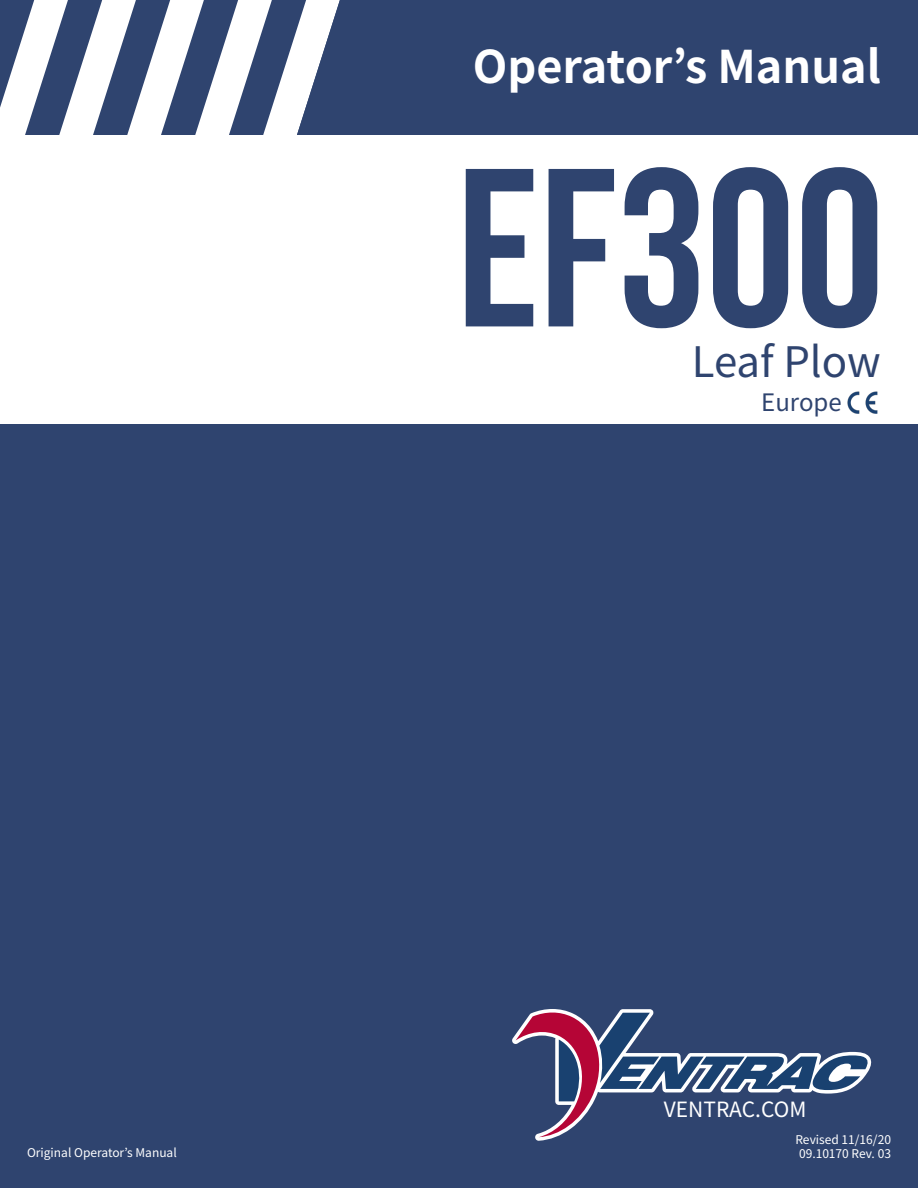
<style>
.page{position:relative;width:918px;height:1188px;background:#fff}
.page>*{position:absolute;margin:0;border:0;box-sizing:border-box;transform-origin:0 0}
.t1{font:700 225px "Bebas Neue";color:#2f446f}
.t2{font:700 45px "Noto Sans CJ Kjp";color:#fff}
.t3{font:42px "Noto Sans CJ Kjp";color:#2f446f}
.t4{font:24px "Noto Sans CJ Kjp";color:#2f446f}
.t5{font:21px "Noto Sans CJ Kjp";color:#fff}
.t6{font:12px "Noto Sans CJ Kjp";color:#fff}
</style>
<div class="page">
<svg style="left:0;top:0;width:321px;height:135px"></svg>
<div style="left:0;top:424px;width:918px;height:764px;background:#2f446f"></div>
<svg style="left:512px;top:1009px;width:141px;height:132px"></svg>
<svg style="left:516px;top:1011px;width:356px;height:126px"></svg>
<div style="left:321px;top:0;width:597px;height:135px;background:#2f446f"></div>
<img style="left:847px;top:392px;width:30px;height:21px">
<h2 class="t2" style="left:473px;top:41px;width:409px">Operator’s Manual</h2>
<h1 class="t1" style="left:457px;top:125px;width:429px">EF300</h1>
<h3 class="t3" style="left:692px;top:338px;width:191px">Leaf Plow</h3>
<h3 class="t4" style="left:761px;top:388px;width:82px">Europe</h3>
<h3 class="t5" style="left:664px;top:1098px;width:144px">VENTRAC.COM</h3>
<p class="t6" style="left:795px;top:1132px;width:97px">Revised 11/16/20</p>
<p class="t6" style="left:27px;top:1146px;width:151px">Original Operator’s Manual</p>
<p class="t6" style="left:799px;top:1147px;width:93px">09.10170 Rev. 03</p>
</div>
